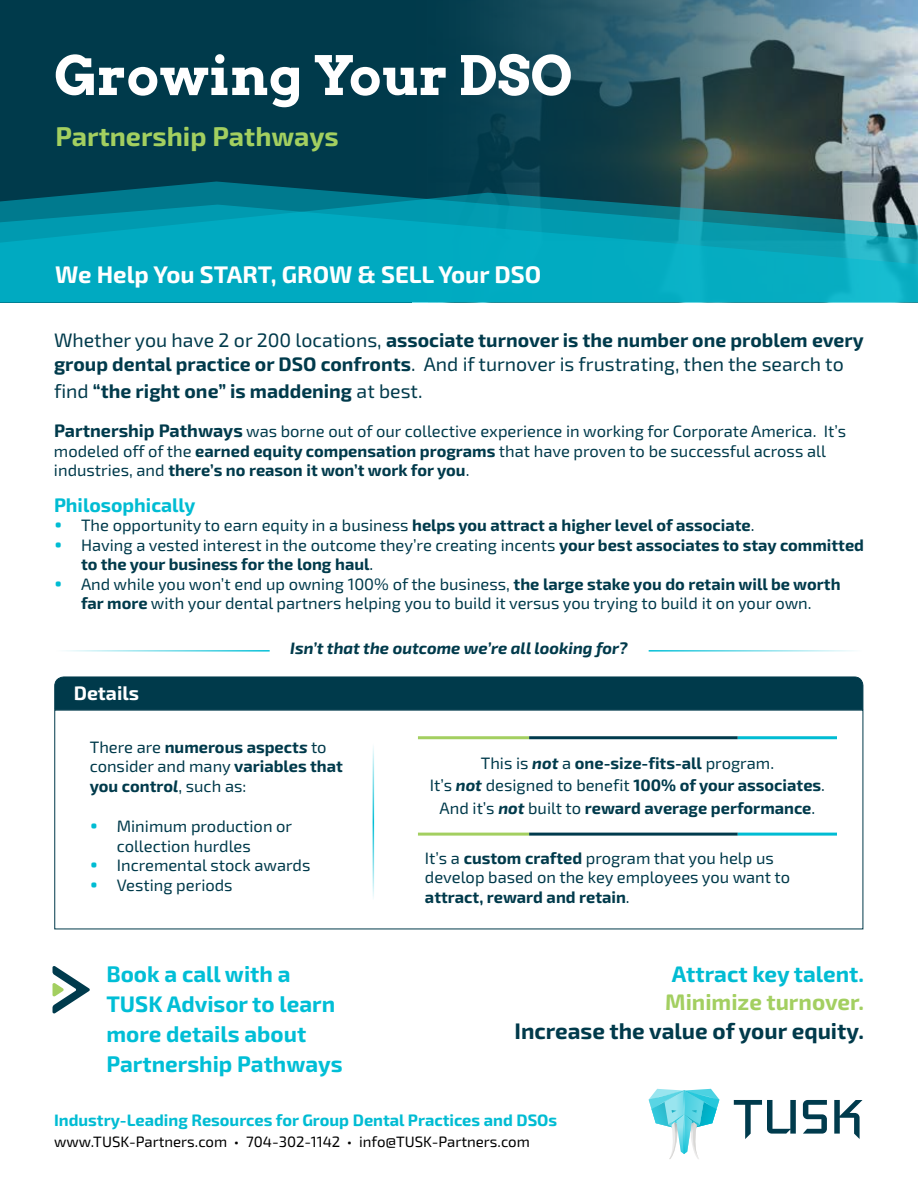
<style>
.page{position:relative;width:918px;height:1188px;background:#fff}
.page>*{position:absolute;margin:0;border:0;box-sizing:border-box;transform-origin:0 0}
.t1{font:700 54px "Arvo";color:#fff}
.t2{font:700 27px "Exo 2";color:#a3cf60}
.t3{font:700 24px "Exo 2";color:#fff}
.t4{font:700 22.5px/30px "Exo 2";color:#00bed6}
.t5{font:700 22.5px "Exo 2";color:#003a4b}
.t6{font:700 22.5px "Exo 2";color:#00bcd3}
.t7{font:700 22.5px "Exo 2";color:#a3cf61}
.t8{font:700 19.5px/24px "Exo 2";color:#003a4b}
.t9{font:700 19.5px "Exo 2";color:#00bcd3}
.t10{font:700 19.5px "Exo 2";color:#fff}
.t11{font:16.5px/19.5px "Exo 2";color:#003a4b}
.t12{font:700 16.5px/19.5px "Exo 2";color:#003a4b}
.t13{font:700 16.5px "Exo 2";color:#00bcd3}
.t14{font:italic 700 16.5px "Exo 2";color:#003a4b}
.t15{font:15px "Exo 2";color:#000}
.s1{font-weight:400}
.s2{font-weight:700;font-size:18px}
.s3{font-weight:700}
.s4{font-weight:700;font-size:22.5px;color:#00bcd3}
.s5{font-size:22.5px;color:#00bcd3}
.s6{font-style:italic}
</style>
<div class="page">
<svg style="left:734px;top:1100px;width:62px;height:39px"></svg>
<svg style="left:803px;top:1100px;width:24px;height:34px"></svg>
<svg style="left:834px;top:1100px;width:29px;height:39px"></svg>
<svg style="left:649px;top:1089px;width:70px;height:70px"></svg>
<svg style="left:411px;top:0;width:507px;height:182px;background:#385f69"></svg>
<div style="left:0;top:0;width:411px;height:302px;background:#003a4b"></div>
<svg style="left:0;top:182px;width:918px;height:23px"></svg>
<svg style="left:0;top:205px;width:918px;height:97px;background:#06a3b7"></svg>
<hr style="left:649px;top:650px;width:214px;height:2px;background:#00bed6">
<hr style="left:56px;top:650px;width:214px;height:2px;background:#00bed6">
<svg style="left:53px;top:966px;width:37px;height:48px"></svg>
<div style="left:54px;top:676px;width:810px;height:34px;background:#003a4b"></div>
<hr style="left:738px;top:736px;width:99px;height:3px;background:#00bcd3">
<hr style="left:529px;top:736px;width:209px;height:3px;background:#003b4d">
<hr style="left:418px;top:736px;width:111px;height:3px;background:#a3cf60">
<hr style="left:738px;top:833px;width:99px;height:3px;background:#00bcd3">
<hr style="left:529px;top:833px;width:209px;height:3px;background:#003b4d">
<hr style="left:418px;top:833px;width:111px;height:3px;background:#a3cf60">
<hr style="left:373px;top:742px;width:1px;height:158px;background:#00bed6">
<h1 class="t1" style="left:54px;top:42px;width:521px">Growing Your DSO</h1>
<h2 class="t2" style="left:56px;top:120px;width:285px">Partnership Pathways</h2>
<h3 class="t3" style="left:55px;top:260px;width:487px">We Help You START, GROW &amp; SELL Your DSO</h3>
<p class="t8" style="left:54px;top:329px;width:811px"><span class="s1">Whether you have 2 or 200 locations,</span> associate turnover is the number one problem every group dental practice or DSO confronts<span class="s1">. And if turnover is frustrating, then the search to</span></p>
<p class="t8" style="left:54px;top:380px;width:370px"><span class="s1">find</span> “the right one” is maddening <span class="s1">at best.</span></p>
<p class="t11" style="left:54px;top:422px;width:794px"><span class="s2">Partnership Pathways</span> was borne out of our collective experience in working for Corporate America. It’s modeled off of the <span class="s3">earned equity compensation programs</span> that have proven to be successful across all industries, and <span class="s3">there’s no reason it won’t work for you</span>.</p>
<p class="t9" style="left:54px;top:493px;width:143px">Philosophically</p>
<p class="t11" style="left:54px;top:516px;width:702px"><span class="s4">•</span> The opportunity to earn equity in a business <span class="s3">helps you attract a higher level of associate</span>.</p>
<p class="t12" style="left:81px;top:535px;width:785px;text-indent:-27px"><span class="s5">•</span> <span class="s1">Having a vested interest in the outcome they’re creating incents</span> your best associates to stay committed to the your business for the long haul<span class="s1">.</span></p>
<p class="t11" style="left:54px;top:574px;width:788px;text-align:center"><span class="s4">•</span> And while you won’t end up owning 100% of the business, <span class="s3">the large stake you do retain will be worth far more</span> with your dental partners helping you to build it versus you trying to build it on your own.</p>
<p class="t14" style="left:290px;top:638px;width:339px">Isn’t that the outcome we’re all looking for?</p>
<p class="t10" style="left:74px;top:681px;width:67px">Details</p>
<p class="t12" style="left:90px;top:738px;width:255px"><span class="s1">There are</span> numerous aspect<span class="s6">s</span> <span class="s1">to consider and many</span> variables that you contro<span class="s6">l</span><span class="s1">, such as:</span></p>
<p class="t11" style="left:117px;top:817px;width:177px;text-indent:-27px"><span class="s4">•</span> Minimum production or collection hurdles</p>
<p class="t11" style="left:90px;top:856px;width:222px"><span class="s4">•</span> Incremental stock awards</p>
<p class="t11" style="left:90px;top:875px;width:144px"><span class="s4">•</span> Vesting periods</p>
<h3 class="t4" style="left:106px;top:959px;width:238px">Book a call with a<br>TUSK Advisor to learn more details about<br>Partnership Pathways</h3>
<p class="t12" style="left:430px;top:752px;width:397px;line-height:22.5px;text-align:center"><span class="s1">This is</span> <span class="s6">not</span> <span class="s1">a</span> one-size-fits-all <span class="s1">program.<br>It’s</span> <span class="s6">not</span> <span class="s1">designed to benefit</span> 100% of your associates<span class="s1">.<br>And it’s</span> <span class="s6">not</span> <span class="s1">built to</span> reward average performance<span class="s1">.</span></p>
<p class="t11" style="left:425px;top:849px;width:367px">It’s a <span class="s3">custom crafted</span> program that you help us develop based on the key employees you want to <span class="s3">attract, reward and retain</span>.</p>
<h3 class="t6" style="left:672px;top:960px;width:194px">Attract key talent.</h3>
<h3 class="t7" style="left:665px;top:989px;width:200px">Minimize turnover.</h3>
<h3 class="t5" style="left:514px;top:1017px;width:351px">Increase the value of your equity.</h3>
<p class="t13" style="left:54px;top:1110px;width:505px">Industry-Leading Resources for Group Dental Practices and DSOs</p>
<p class="t15" style="left:54px;top:1133px;width:477px">www.TUSK-Partners.com • 704-302-1142 • info@TUSK-Partners.com</p>
</div>
